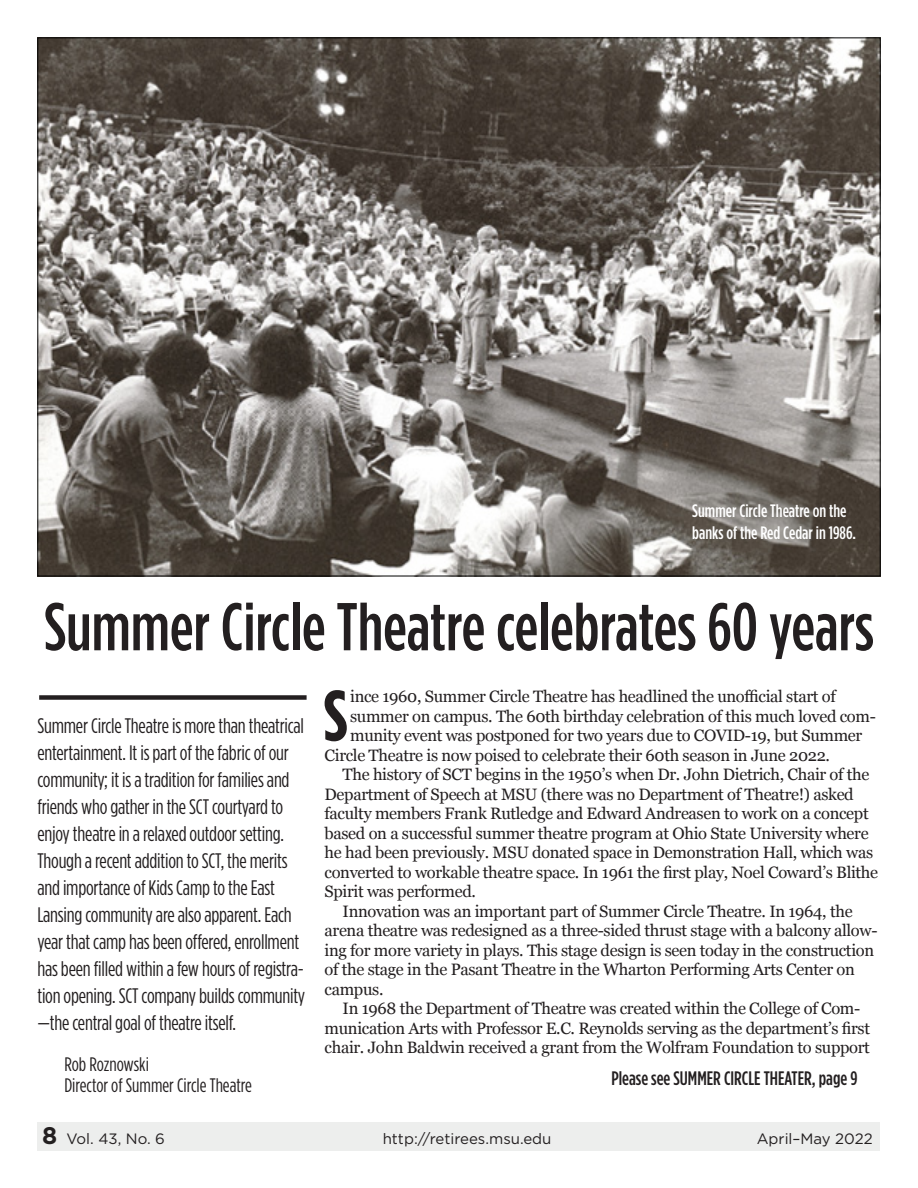
<style>
.page{position:relative;width:918px;height:1188px;background:#fff}
.page>*{position:absolute;margin:0;border:0;box-sizing:border-box;transform-origin:0 0}
.t1{font:700 72.15px "Gotham Condensed";color:#231f20}
.t2{font:500 67.5px "Gotham Condensed";color:#231f20}
.t3{font:21px/27px "Gotham Condensed";letter-spacing:-.01em;color:#231f20}
.t4{font:19.5px "Gotham Condensed";color:#231f20}
.t5{font:500 19.5px "Gotham Condensed";color:#231f20}
.t6{font:500 18px/21.6px "Gotham Condensed";color:#fff}
.t7{font:16.5px/19.5px "Georgia";letter-spacing:-.02em;color:#231f20}
.t8{font:15px "Gotham";color:#231f20}
.s1{font-weight:700;font-size:24px}
</style>
<div class="page">
<div style="left:38px;top:1122px;width:842px;height:28px;background:#edeeed"></div>
<img style="left:40px;top:40px;width:838px;height:534px">
<div style="left:39px;top:695px;width:268px;height:5px;background:#231f20"></div>
<p class="t6" style="left:692px;top:500px;width:165px">Summer Circle Theatre on the banks of the Red Cedar in 1986.</p>
<p class="t2" style="left:44px;top:589px;width:831px">Summer Circle Theatre celebrates 60 years</p>
<p class="t1" style="left:324px;top:675px;width:25px">S</p>
<p class="t7" style="left:350px;top:686px;width:487px">ince 1960, Summer Circle Theatre has headlined the unofficial start of</p>
<p class="t7" style="left:350px;top:705px;width:527px">summer on campus. The 60th birthday celebration of this much loved com-</p>
<p class="t7" style="left:350px;top:725px;width:514px">munity event was postponed for two years due to COVID-19, but Summer</p>
<p class="t7" style="left:325px;top:744px;width:507px">Circle Theatre is now poised to celebrate their 60th season in June 2022.</p>
<p class="t7" style="left:325px;top:764px;width:555px;text-indent:18px">The history of SCT begins in the 1950’s when Dr. John Dietrich, Chair of the Department of Speech at MSU (there was no Department of Theatre!) asked faculty members Frank Rutledge and Edward Andreasen to work on a concept based on a successful summer theatre program at Ohio State University where he had been previously. MSU donated space in Demonstration Hall, which was converted to workable theatre space. In 1961 the first play, Noel Coward’s Blithe Spirit was performed.</p>
<p class="t7" style="left:325px;top:900px;width:555px;text-indent:18px">Innovation was an important part of Summer Circle Theatre. In 1964, the arena theatre was redesigned as a three-sided thrust stage with a balcony allow&shy;ing for more variety in plays. This stage design is seen today in the construction of the stage in the Pasant Theatre in the Wharton Performing Arts Center on campus.</p>
<p class="t7" style="left:325px;top:998px;width:547px;text-align:center">In 1968 the Department of Theatre was created within the College of Com&shy;munication Arts with Professor E.C. Reynolds serving as the department’s first chair. John Baldwin received a grant from the Wolfram Foundation to support</p>
<p class="t3" style="left:37px;top:712px;width:269px">Summer Circle Theatre is more than theatrical entertainment. It is part of the fabric of our community; it is a tradition for families and friends who gather in the SCT courtyard to enjoy theatre in a relaxed outdoor setting.<br>Though a recent addition to SCT, the merits and importance of Kids Camp to the East Lansing community are also apparent. Each year that camp has been offered, enrollment has been filled within a few hours of registra&shy;tion opening. SCT company builds community —the central goal of theatre itself.</p>
<p class="t4" style="left:64px;top:1053px;width:86px">Rob Roznowski</p>
<p class="t4" style="left:64px;top:1074px;width:189px">Director of Summer Circle Theatre</p>
<p class="t5" style="left:611px;top:1068px;width:248px">Please see SUMMER CIRCLE THEATER, page 9</p>
<p class="t8" style="left:42px;top:1129px;width:124px"><span class="s1">8</span> Vol. 43, No. 6</p>
<p class="t8" style="left:383px;top:1129px;width:170px">http://retirees.msu.edu</p>
<p class="t8" style="left:757px;top:1129px;width:117px">April–May 2022</p>
</div>
